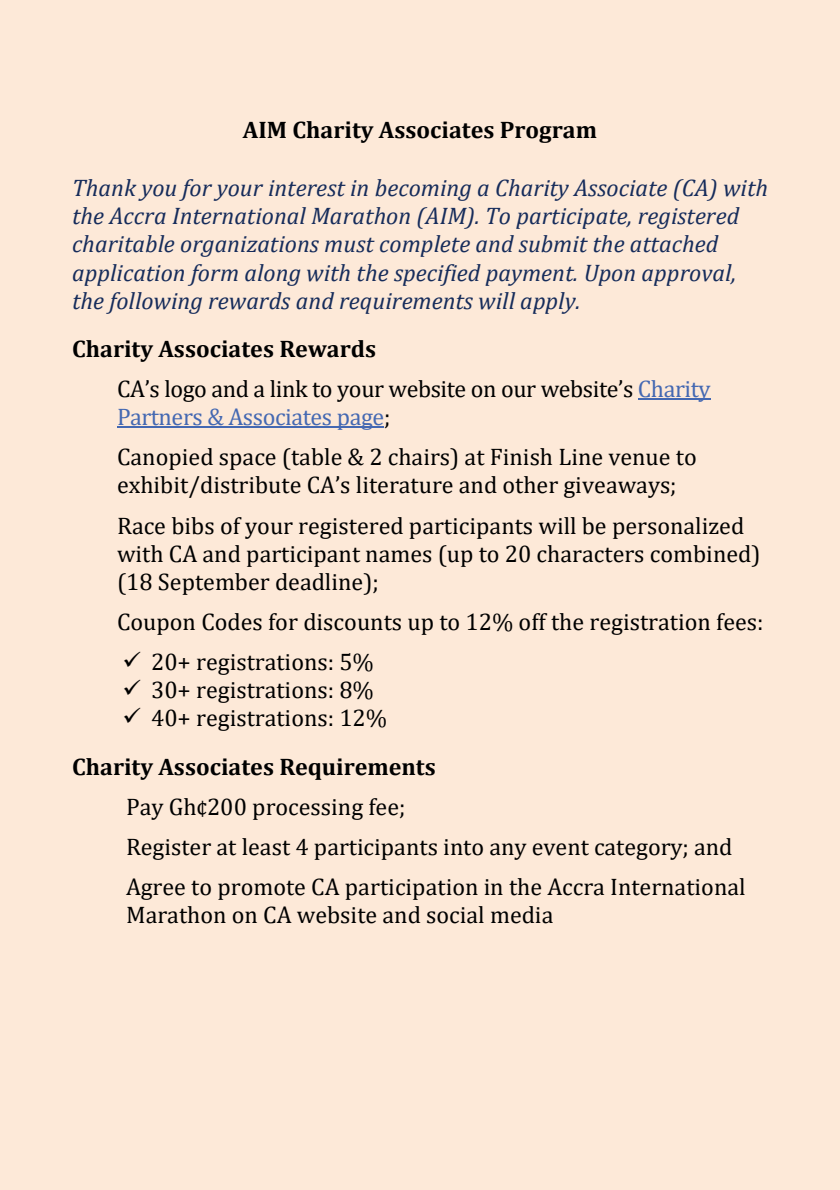
<style>
.page{position:relative;width:840px;height:1190px;background:#fff}
.page>*{position:absolute;margin:0;border:0;box-sizing:border-box;transform-origin:0 0}
.t1{font:24px/28px "Cambria";color:#000}
.t2{font:italic 24px/28.2px "Cambria";color:#162c5b}
.t3{font:700 24px "Cambria";color:#000}
.t4{font:24px/28px "Cambria";letter-spacing:-.02em;color:#000}
.s1{color:#4468b2}
</style>
<div class="page">
<div style="left:0;top:0;width:839px;height:1190px;background:#fde9d8"></div>
<hr style="left:638px;top:398px;width:72px;height:2px;background:#4468b2">
<hr style="left:117px;top:426px;width:267px;height:2px;background:#4468b2">
<p class="t3" style="left:243px;top:113px;width:356px">AIM Charity Associates Program</p>
<p class="t2" style="left:72px;top:173px;width:698px">Thank you for your interest in becoming a Charity Associate (CA) with the Accra International Marathon (AIM). To participate, registered charitable organizations must complete and submit the attached application form along with the specified payment. Upon approval, the following rewards and requirements will apply.</p>
<p class="t3" style="left:72px;top:332px;width:306px">Charity Associates Rewards</p>
<p class="t4" style="left:117px;top:375px;width:595px">CA’s logo and a link to your website on our website’s <span class="s1">Charity<br>Partners &amp; Associates page</span>;</p>
<p class="t1" style="left:117px;top:443px;width:581px">Canopied space (table &amp; 2 chairs) at Finish Line venue to exhibit/distribute CA’s literature and other giveaways;</p>
<p class="t1" style="left:117px;top:511px;width:645px">Race bibs of your registered participants will be personalized with CA and participant names (up to 20 characters combined) (18 September deadline);</p>
<p class="t1" style="left:117px;top:608px;width:648px">Coupon Codes for discounts up to 12% off the registration fees:</p>
<p class="t1" style="left:122px;top:648px;width:253px">✓ 20+ registrations: 5%</p>
<p class="t1" style="left:122px;top:676px;width:253px">✓ 30+ registrations: 8%</p>
<p class="t1" style="left:122px;top:704px;width:266px">✓ 40+ registrations: 12%</p>
<p class="t3" style="left:72px;top:749px;width:365px">Charity Associates Requirements</p>
<p class="t1" style="left:126px;top:792px;width:281px">Pay Gh¢200 processing fee;</p>
<p class="t1" style="left:126px;top:832px;width:608px">Register at least 4 participants into any event category; and</p>
<p class="t1" style="left:126px;top:873px;width:621px">Agree to promote CA participation in the Accra International<br>Marathon on CA website and social media</p>
</div>
